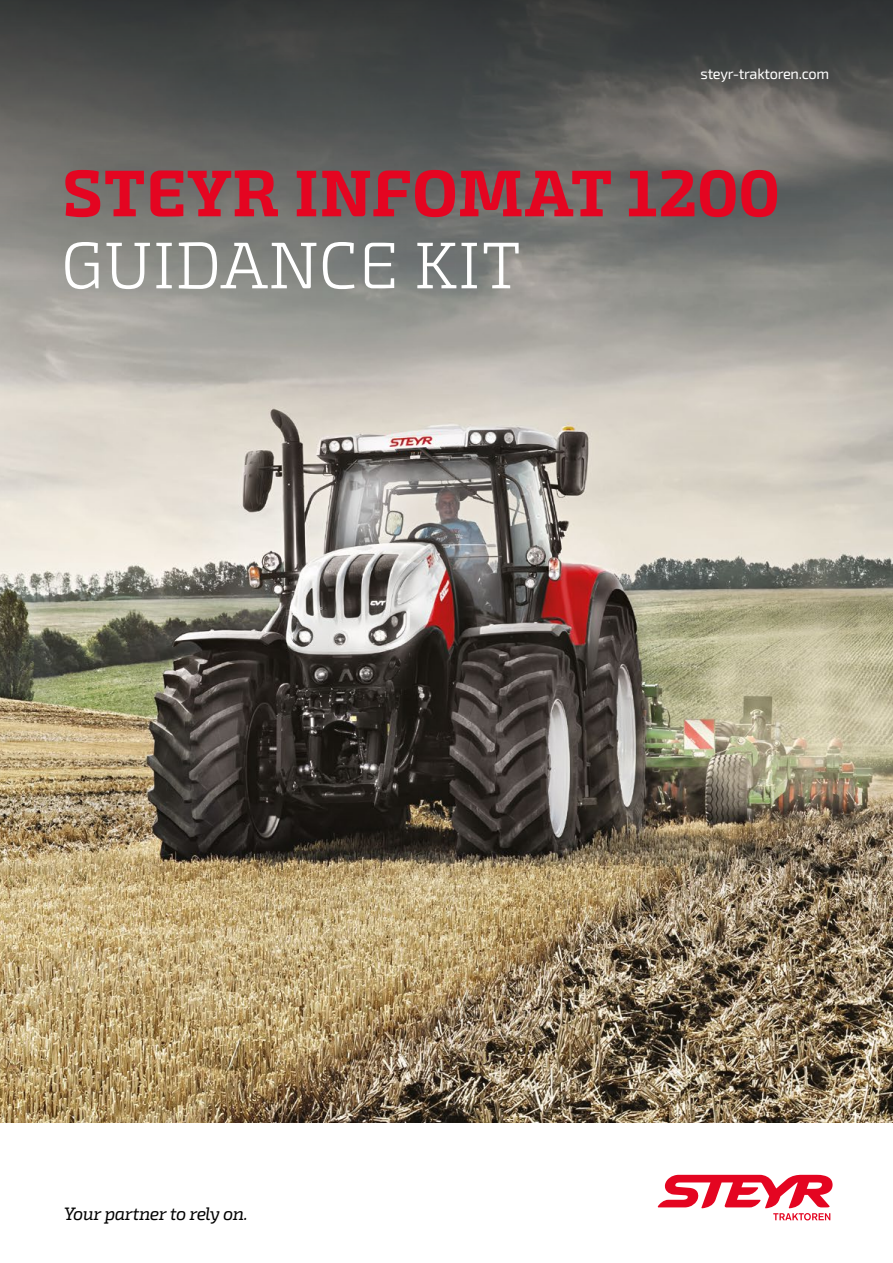
<style>
.page{position:relative;width:893px;height:1263px;background:#fff}
.page>*{position:absolute;margin:0;border:0;box-sizing:border-box;transform-origin:0 0}
.t1{font:700 66px "Exo Slab Pro";letter-spacing:.01em;color:#e40521}
.t2{font:300 66px "Exo Slab Pro";letter-spacing:.01em;color:#fff}
.t3{font:italic 18px "Exo Slab Pro";letter-spacing:-.025em;color:#000}
.t4{font:15px "Exo 2";letter-spacing:-.02em;color:#fff}
</style>
<div class="page">
<img style="left:0;top:349px;width:893px;height:774px">
<svg style="left:0;top:0;width:893px;height:349px;background:#6b6c69"></svg>
<svg style="left:658px;top:1175px;width:175px;height:45px"></svg>
<p class="t4" style="left:701px;top:63px;width:130px">steyr-traktoren.com</p>
<h1 class="t1" style="left:62px;top:152px;width:719px">STEYR INFOMAT 1200</h1>
<h1 class="t2" style="left:62px;top:226px;width:461px">GUIDANCE KIT</h1>
<p class="t3" style="left:64px;top:1203px;width:185px">Your partner to rely on.</p>
</div>
